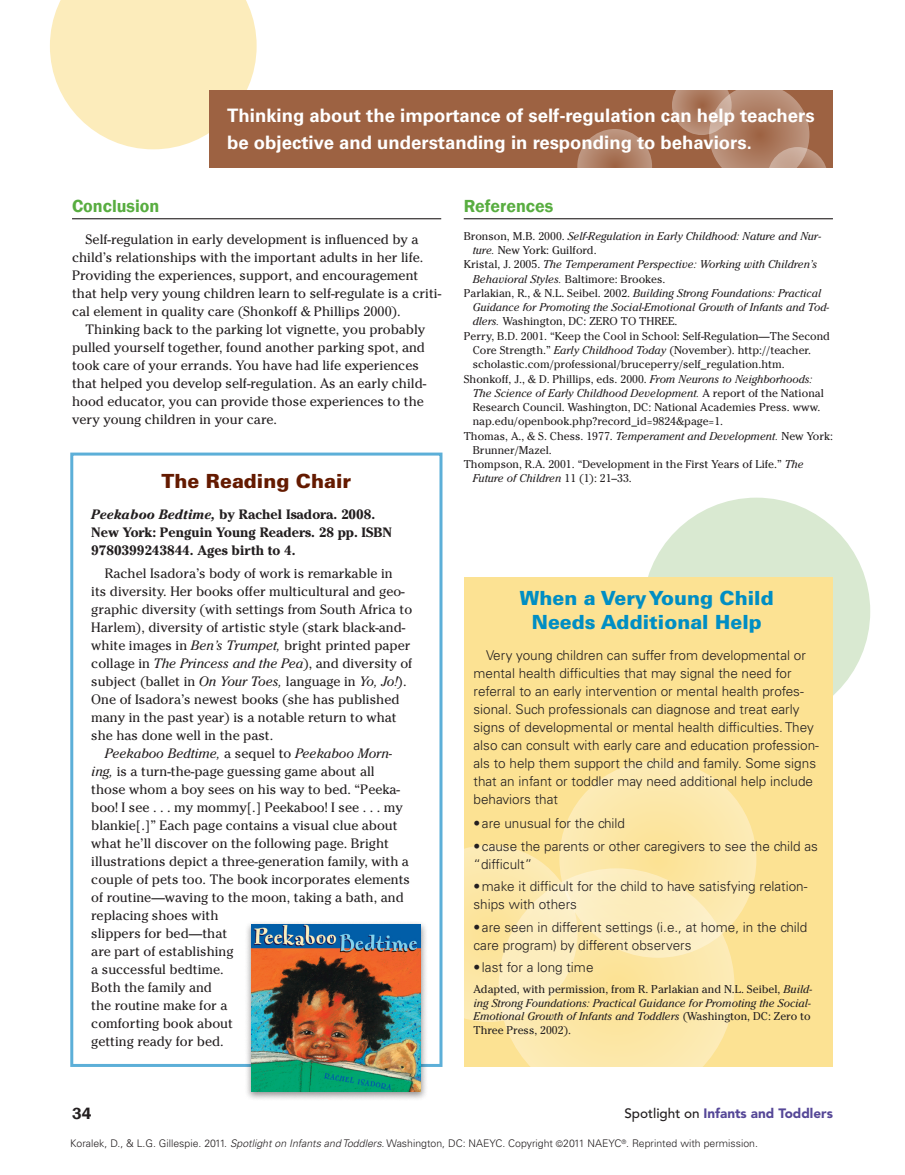
<style>
.page{position:relative;width:905px;height:1175px;background:#fff}
.page>*{position:absolute;margin:0;border:0;box-sizing:border-box;transform-origin:0 0}
.J-BoxTitle{font:900 19.5px/24px "Univers LT Std";color:#008ec4;text-align:center}
.J-BoxTitle-2{font:900 19.5px "Univers LT Std";color:#641a00}
.Q-Callout{font:700 18.6px/27px "Univers LT Std";color:#fff}
.B-SH1{font:600 18px "Franklin Gothic";color:#58ad40}
.t1{font:600 16.5px "Franklin Gothic";color:#231f20}
.AA-RC_annotation{font:13.5px/18px "Cheltenham Std";color:#231f20}
.I-BoxText{font:300 13.5px/18px "Univers LT Std";color:#231f20}
.A-YCText{font:13.5px/18px "Cheltenham Std";color:#231f20}
.A-RC_book_title{font:700 13.5px/18px "Cheltenham Std";color:#231f20}
.t2{font:900 13.5px "Avenir LT Std";color:#554797}
.E-Refs_FFRs{font:11.25px/14.2px "Cheltenham Std";color:#231f20}
.E-Refs_FFRs-2{font:italic 11.25px/14.2px "Cheltenham Std";color:#231f20}
.I-BoxText-2{font:300 10.5px "Univers LT Std";color:#231f20}
.s1{font-style:italic}
.s2{font-style:normal}
.s3{font-weight:500;color:#231f20}
.s4{font-size:9px}
</style>
<div class="page">
<svg style="left:50px;top:0;width:206px;height:149px;background:#fceec2"></svg>
<div style="left:642px;top:497px;width:228px;height:228px;background:#d9e9d1;border-radius:50%"></div>
<div style="left:209px;top:90px;width:623px;height:78px;background:#9d6242"></div>
<svg style="left:672px;top:75px;width:59px;height:60px"></svg>
<svg style="left:767px;top:147px;width:60px;height:60px"></svg>
<svg style="left:577px;top:129px;width:75px;height:75px"></svg>
<svg style="left:709px;top:84px;width:100px;height:101px"></svg>
<div style="left:464px;top:577px;width:368px;height:489px;background:#fce293"></div>
<svg style="left:400px;top:845px;width:177px;height:177px"></svg>
<svg style="left:498px;top:868px;width:236px;height:236px"></svg>
<svg style="left:559px;top:760px;width:197px;height:197px"></svg>
<div style="left:72px;top:454px;width:369px;height:611px;background:#fff"></div>
<div style="left:70px;top:452px;width:372px;height:614px;border:3px solid #5cafd8"></div>
<div style="left:244px;top:920px;width:184px;height:181px;background:#231f20;opacity:.5"></div>
<img style="left:251px;top:924px;width:170px;height:167px">
<hr style="left:72px;top:218px;width:369px;height:1px;background:#231f20">
<hr style="left:464px;top:218px;width:368px;height:1px;background:#231f20">
<p class="Q-Callout" style="left:227px;top:102px;width:589px">Thinking about the importance of self-regulation can help teachers be objective and understanding in responding to behaviors.</p>
<p class="B-SH1" style="left:72px;top:195px;width:89px">Conclusion</p>
<p class="A-YCText" style="left:72px;top:230px;width:371px;text-indent:14px">Self-regulation in early development is influenced by a child’s relationships with the important adults in her life.<br>Providing the experiences, support, and encouragement that help very young children learn to self-regulate is a criti&shy;cal element in quality care (Shonkoff &amp; Phillips 2000).</p>
<p class="A-YCText" style="left:72px;top:320px;width:356px;text-indent:14px">Thinking back to the parking lot vignette, you probably pulled yourself together, found another parking spot, and took care of your errands. You have had life experiences that helped you develop self-regulation. As an early child&shy;hood educator, you can provide those experiences to the very young children in your care.</p>
<p class="J-BoxTitle-2" style="left:161px;top:468px;width:191px">The Reading Chair</p>
<p class="A-RC_book_title" style="left:91px;top:505px;width:302px"><span class="s1">Peekaboo Bedtime,</span> by Rachel Isadora. 2008.<br>New York: Penguin Young Readers. 28 pp. ISBN<br>9780399243844. Ages birth to 4.</p>
<p class="AA-RC_annotation" style="left:91px;top:564px;width:322px;text-indent:14px">Rachel Isadora’s body of work is remarkable in<br>its diversity. Her books offer multicultural and geo&shy;graphic diversity (with settings from South Africa to Harlem), diversity of artistic style (stark black-and&shy;white images in <span class="s1">Ben’s Trumpet,</span> bright printed paper collage in <span class="s1">The Princess and the Pea</span>), and diversity of subject (ballet in <span class="s1">On Your Toes,</span> language in <span class="s1">Yo, Jo!</span>).<br>One of Isadora’s newest books (she has published many in the past year) is a notable return to what she has done well in the past.</p>
<p class="AA-RC_annotation" style="left:91px;top:744px;width:320px;text-indent:14px"><span class="s1">Peekaboo Bedtime,</span> a sequel to <span class="s1">Peekaboo Morn&shy;ing,</span> is a turn-the-page guessing game about all those whom a boy sees on his way to bed. “Peeka&shy;boo! I see . . . my mommy[.] Peekaboo! I see . . . my blankie[.]” Each page contains a visual clue about what he’ll discover on the following page. Bright illustrations depict a three-generation family, with a couple of pets too. The book incorporates elements of routine—waving to the moon, taking a bath, and replacing shoes with<br>slippers for bed—that<br>are part of establishing<br>a successful bedtime.<br>Both the family and<br>the routine make for a<br>comforting book about<br>getting ready for bed.</p>
<p class="B-SH1" style="left:464px;top:195px;width:91px">References</p>
<p class="E-Refs_FFRs-2" style="left:472px;top:229px;width:350px;text-indent:-9px"><span class="s2">Bronson, M.B. 2000.</span> Self-Regulation in Early Childhood: Nature and Nur&shy;ture. <span class="s2">New York: Guilford.</span></p>
<p class="E-Refs_FFRs-2" style="left:472px;top:257px;width:346px;text-indent:-9px"><span class="s2">Kristal, J. 2005.</span> The Temperament Perspective: Working with Children’s<br>Behavioral Styles. <span class="s2">Baltimore: Brookes.</span></p>
<p class="E-Refs_FFRs-2" style="left:472px;top:286px;width:358px;text-indent:-9px"><span class="s2">Parlakian, R., &amp; N.L. Seibel. 2002.</span> Building Strong Foundations: Practical<br>Guidance for Promoting the Social-Emotional Growth of Infants and Tod&shy;dlers. <span class="s2">Washington, DC: ZERO TO THREE.</span></p>
<p class="E-Refs_FFRs" style="left:472px;top:329px;width:359px;text-indent:-9px">Perry, B.D. 2001. “Keep the Cool in School: Self-Regulation—The Second<br>Core Strength.” <span class="s1">Early Childhood Today</span> (November). http://teacher. scholastic.com/professional/bruceperry/self_regulation.htm.</p>
<p class="E-Refs_FFRs" style="left:472px;top:371px;width:352px;text-indent:-9px">Shonkoff, J., &amp; D. Phillips, eds. 2000. <span class="s1">From Neurons to Neighborhoods:<br>The Science of Early Childhood Development.</span> A report of the National Research Council. Washington, DC: National Academies Press. www. nap.edu/openbook.php?record_id=9824&amp;page=1.</p>
<p class="E-Refs_FFRs" style="left:472px;top:428px;width:361px;text-indent:-9px">Thomas, A., &amp; S. Chess. 1977. <span class="s1">Temperament and Development.</span> New York:<br>Brunner/Mazel.</p>
<p class="E-Refs_FFRs" style="left:472px;top:457px;width:332px;text-indent:-9px">Thompson, R.A. 2001. “Development in the First Years of Life.” <span class="s1">The<br>Future of Children</span> 11 (1): 21–33.</p>
<p class="J-BoxTitle" style="left:520px;top:585px;width:255px">When a Very Young Child<br>Needs Additional Help</p>
<p class="I-BoxText" style="left:473px;top:646px;width:347px;text-indent:12px">Very young children can suffer from developmental or mental health difficulties that may signal the need for referral to an early intervention or mental health profes&shy;sional. Such professionals can diagnose and treat early signs of developmental or mental health difficulties. They also can consult with early care and education profession&shy;als to help them support the child and family. Some signs that an infant or toddler may need additional help include behaviors that</p>
<p class="I-BoxText" style="left:473px;top:814px;width:153px">• are unusual for the child</p>
<p class="I-BoxText" style="left:473px;top:837px;width:346px">• cause the parents or other caregivers to see the child as “difficult”</p>
<p class="I-BoxText" style="left:473px;top:877px;width:335px">• make it difficult for the child to have satisfying relation&shy;ships with others</p>
<p class="I-BoxText" style="left:473px;top:918px;width:335px">• are seen in different settings (i.e., at home, in the child care program) by different observers</p>
<p class="I-BoxText" style="left:473px;top:958px;width:121px">• last for a long time</p>
<p class="E-Refs_FFRs-2" style="left:473px;top:982px;width:340px;line-height:13.5px;text-align:justify"><span class="s2">Adapted, with permission, from R. Parlakian and N.L. Seibel,</span> Build&shy;ing Strong Foundations: Practical Guidance for Promoting the Social-Emotional Growth of Infants and Toddlers <span class="s2">(Washington, DC: Zero to Three Press, 2002).</span></p>
<p class="t1" style="left:72px;top:1103px;width:21px">34</p>
<p class="t2" style="left:624px;top:1104px;width:210px"><span class="s3">Spotlight on</span> Infants and Toddlers</p>
<p class="I-BoxText-2" style="left:70px;top:1137px;width:689px">Koralek, D., &amp; L.G. Gillespie. 2011. <span class="s1">Spotlight on Infants and Toddlers.</span> Washington, DC: NAEYC. Copyright <span class="s4">©</span>2011 NAEYC<sup>®</sup>. Reprinted with permission.</p>
</div>
